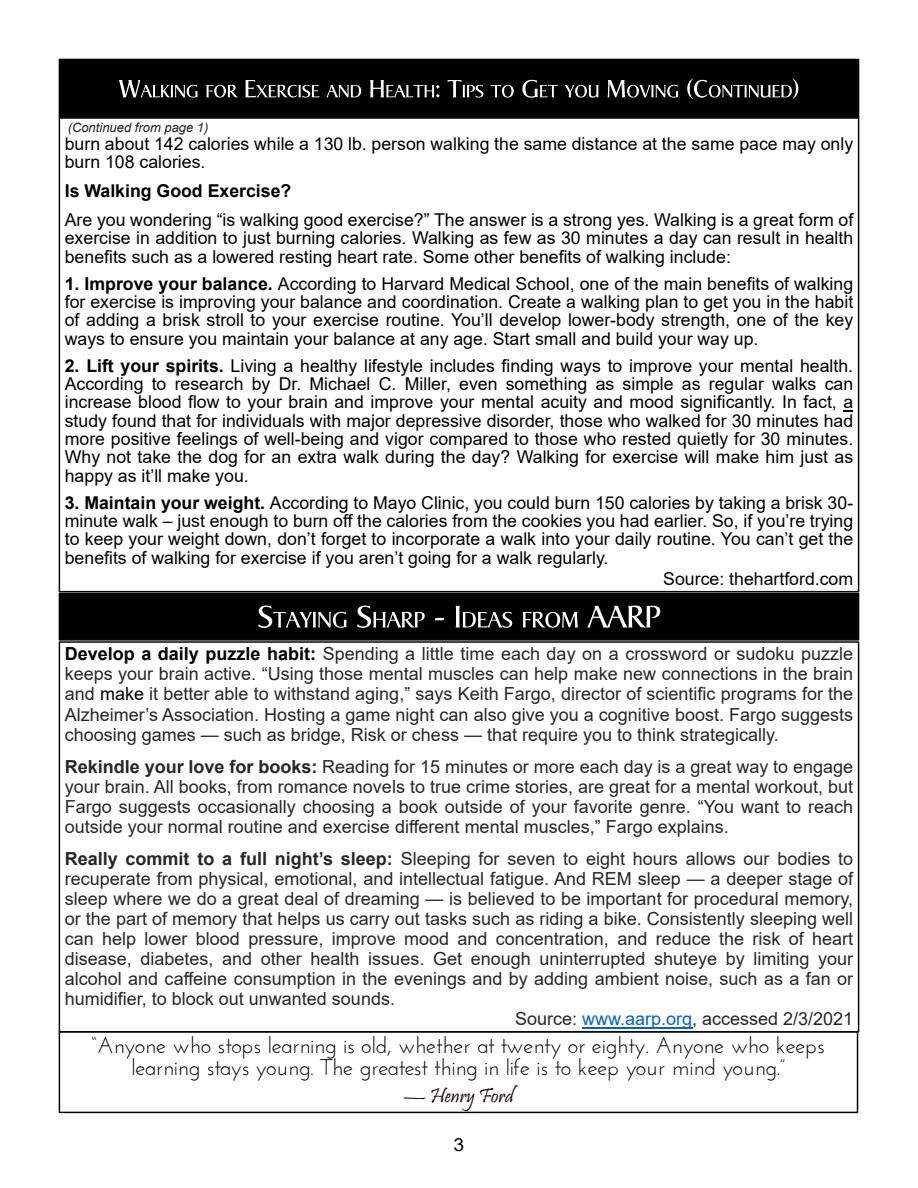
<style>
.page{position:relative;width:918px;height:1188px;background:#fff}
.page>*{position:absolute;margin:0;border:0;box-sizing:border-box;transform-origin:0 0}
.t1{font:22.5px/22.5px "Josefin Sans";letter-spacing:-.01em;color:#000;text-align:center}
.t2{font:21px "Pristina";color:#1d0000}
.t3{font:18px/20.1px "Arial";color:#262626;text-align:justify}
.t4{font:18px "Arial";color:#000;scale:1.08 1}
.t5{font:17.7px/18.3px "Arial";color:#000;text-align:justify}
.t6{font:700 17.7px "Arial";color:#000}
.t7{font:italic 12.9px "Arial";color:#231f20}
.s1{font-weight:700}
.s2{font-weight:700;color:#000}
.s3{color:#000}
.s4{color:#0563c1}
</style>
<div class="page">
<div style="left:59px;top:59px;width:800px;height:60px;background:#000"></div>
<svg style="left:119px;top:80px;width:79px;height:18px"></svg>
<svg style="left:206px;top:85px;width:32px;height:13px"></svg>
<svg style="left:245px;top:80px;width:75px;height:18px"></svg>
<svg style="left:326px;top:85px;width:35px;height:12px"></svg>
<svg style="left:370px;top:80px;width:70px;height:18px"></svg>
<svg style="left:447px;top:80px;width:36px;height:18px"></svg>
<svg style="left:491px;top:85px;width:23px;height:13px"></svg>
<svg style="left:522px;top:80px;width:36px;height:18px"></svg>
<svg style="left:565px;top:85px;width:34px;height:13px"></svg>
<svg style="left:608px;top:80px;width:70px;height:18px"></svg>
<svg style="left:687px;top:78px;width:111px;height:21px"></svg>
<div style="left:59px;top:117px;width:800px;height:475px;background:#fff;border:1px solid #000"></div>
<svg style="left:843px;top:410px;width:10px;height:2px"></svg>
<div style="left:59px;top:1031px;width:799px;height:82px;background:#fff;border:1px solid #000"></div>
<div style="left:59px;top:641px;width:800px;height:392px;background:#fff;border:1px solid #000"></div>
<hr style="left:582px;top:1027px;width:110px;height:2px;background:#0563c1">
<div style="left:59px;top:593px;width:800px;height:48px;background:#000;border:1px solid #000"></div>
<svg style="left:258px;top:606px;width:89px;height:22px"></svg>
<svg style="left:357px;top:606px;width:68px;height:22px"></svg>
<svg style="left:435px;top:618px;width:9px;height:2px"></svg>
<svg style="left:456px;top:606px;width:56px;height:22px"></svg>
<svg style="left:523px;top:612px;width:55px;height:16px"></svg>
<svg style="left:587px;top:606px;width:73px;height:21px"></svg>
<p class="t7" style="left:68px;top:123px;width:142px">(Continued from page 1)</p>
<p class="t5" style="left:65px;top:136px;width:790px">burn about 142 calories while a 130 lb. person walking the same distance at the same pace may only burn 108 calories.</p>
<p class="t6" style="left:65px;top:184px;width:228px">Is Walking Good Exercise?</p>
<p class="t5" style="left:65px;top:212px;width:790px">Are you wondering “is walking good exercise?” The answer is a strong yes. Walking is a great form of exercise in addition to just burning calories. Walking as few as 30 minutes a day can result in health benefits such as a lowered resting heart rate. Some other benefits of walking include:</p>
<p class="t5" style="left:65px;top:276px;width:790px"><span class="s1">1. Improve your balance.</span> According to Harvard Medical School, one of the main benefits of walking for exercise is improving your balance and coordination. Create a walking plan to get you in the habit of adding a brisk stroll to your exercise routine. You’ll develop lower-body strength, one of the key ways to ensure you maintain your balance at any age. Start small and build your way up.</p>
<p class="t5" style="left:65px;top:358px;width:790px"><span class="s1">2. Lift your spirits.</span> Living a healthy lifestyle includes finding ways to improve your mental health.<br>According to research by Dr. Michael C. Miller, even something as simple as regular walks can increase blood flow to your brain and improve your mental acuity and mood significantly. In fact, a study found that for individuals with major depressive disorder, those who walked for 30 minutes had more positive feelings of well-being and vigor compared to those who rested quietly for 30 minutes.<br>Why not take the dog for an extra walk during the day? Walking for exercise will make him just as happy as it’ll make you.</p>
<p class="t5" style="left:65px;top:495px;width:790px"><span class="s1">3. Maintain your weight.</span> According to Mayo Clinic, you could burn 150 calories by taking a brisk 30- minute walk – just enough to burn off the calories from the cookies you had earlier. So, if you’re trying to keep your weight down, don’t forget to incorporate a walk into your daily routine. You can’t get the benefits of walking for exercise if you aren’t going for a walk regularly.</p>
<p class="t5" style="left:663px;top:571px;width:191px">Source: thehartford.com</p>
<p class="t3" style="left:65px;top:646px;width:790px"><span class="s2">Develop a daily puzzle habit:</span> Spending a little time each day on a crossword or sudoku puzzle keeps your brain active. “Using those mental muscles can help make new connections in the brain and <span class="s3">make</span> it better able to withstand aging,” says Keith Fargo, director of scientific programs for the Alzheimer’s Association. Hosting a game night can also give you a cognitive boost. Fargo suggests choosing games — such as bridge, Risk or chess — that require you to think strategically.</p>
<p class="t3" style="left:65px;top:758px;width:790px"><span class="s1">Rekindle your love for books:</span> Reading for 15 minutes or more each day is a great way to engage your brain. All books, from romance novels to true crime stories, are great for a mental workout, but Fargo suggests occasionally choosing a book outside of your favorite genre. “You want to reach outside your normal routine and exercise different mental muscles,” Fargo explains.</p>
<p class="t3" style="left:65px;top:850px;width:790px"><span class="s1">Really commit to a full night’s sleep:</span> Sleeping for seven to eight hours allows our bodies to</p>
<p class="t3" style="left:65px;top:870px;width:790px">recuperate from physical, emotional, and intellectual fatigue. And REM sleep — a deeper stage of</p>
<p class="t3" style="left:65px;top:890px;width:790px">sleep where we do a great deal of dreaming — is believed to be important for procedural memory,</p>
<p class="t3" style="left:65px;top:910px;width:790px">or the part of memory that helps us carry out tasks such as riding a bike. Consistently sleeping well</p>
<p class="t3" style="left:65px;top:930px;width:790px">can help lower blood pressure, improve mood and concentration, and reduce the risk of heart</p>
<p class="t3" style="left:65px;top:950px;width:790px">disease, diabetes, and other health issues. Get enough uninterrupted shuteye by limiting your</p>
<p class="t3" style="left:65px;top:971px;width:790px">alcohol and caffeine consumption in the evenings and by adding ambient noise, such as a fan or</p>
<p class="t3" style="left:65px;top:991px;width:332px">humidifier, to block out unwanted sounds.</p>
<p class="t3" style="left:515px;top:1011px;width:340px">Source: <span class="s4">www.aarp.org</span>, accessed 2/3/2021</p>
<p class="t1" style="left:92px;top:1036px;width:735px">“Anyone who stops learning is old, whether at twenty or eighty. Anyone who keeps learning stays young. The greatest thing in life is to keep your mind young.”</p>
<p class="t2" style="left:403px;top:1085px;width:112px">— Henry Ford</p>
<p class="t4" style="left:454px;top:1138px;width:12px">3</p>
</div>
